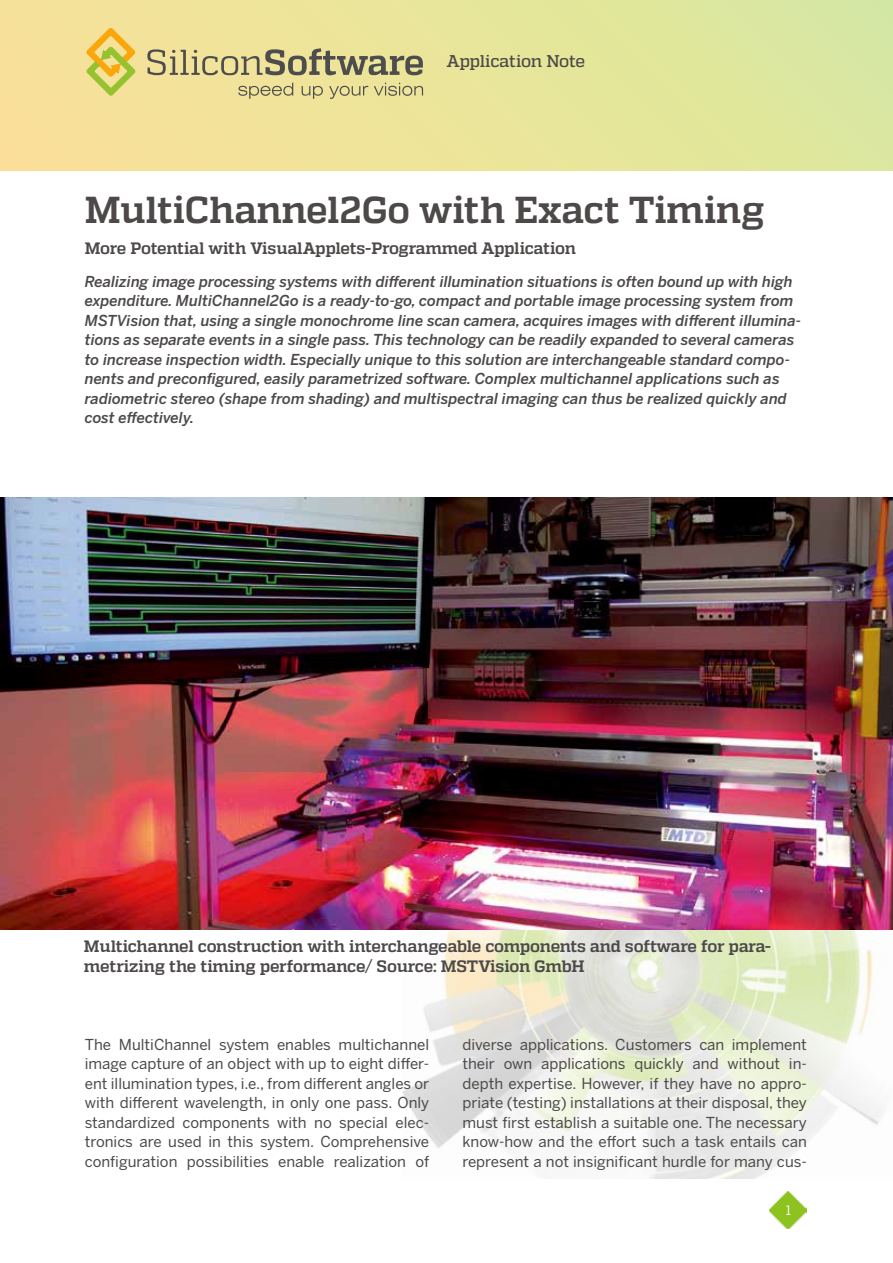
<style>
.page{position:relative;width:893px;height:1263px;background:#fff}
.page>*{position:absolute;margin:0;border:0;box-sizing:border-box;transform-origin:0 0}
.t1{font:700 37.5px "Quadon";letter-spacing:-.005em;color:#4c4948}
.t2{font:500 16.95px "Quadon";letter-spacing:-.02em;color:#4c4948}
.t3{font:700 16.5px/19.5px "Quadon";letter-spacing:-.015em;color:#4c4948}
.t4{font:italic 500 15px/19.5px "Benton Sans";color:#4c4948}
.t5{font:15px/19.5px "Benton Sans";color:#4c4948;text-align:justify}
.t6{font:13.8px "Quadon";color:#fff}
</style>
<div class="page">
<div style="left:0;top:0;width:893px;height:170px;background:linear-gradient(to right,#fae098,#d9e89e)"></div>
<svg style="left:87px;top:28px;width:48px;height:68px;background:#e0ce64"></svg>
<svg style="left:147px;top:48px;width:276px;height:27px;background:#b7b07f"></svg>
<svg style="left:238px;top:83px;width:185px;height:16px;background:#d1c88b"></svg>
<img style="left:403px;top:930px;width:481px;height:248px">
<img style="left:770px;top:1191px;width:37px;height:37px">
<img style="left:0;top:497px;width:893px;height:433px">
<p class="t2" style="left:446px;top:52px;width:140px">Application Note</p>
<h1 class="t1" style="left:85px;top:188px;width:681px">MultiChannel2Go with Exact Timing</h1>
<p class="t3" style="left:85px;top:239px;width:493px">More Potential with VisualApplets-Programmed Application</p>
<p class="t4" style="left:85px;top:271px;width:718px">Realizing image processing systems with different illumination situations is often bound up with high expenditure. MultiChannel2Go is a ready-to-go, compact and portable image processing system from MSTVision that, using a single monochrome line scan camera, acquires images with different illumina&shy;tions as separate events in a single pass. This technology can be readily expanded to several cameras to increase inspection width. Especially unique to this solution are interchangeable standard compo&shy;nents and preconfigured, easily parametrized software. Complex multichannel applications such as radiometric stereo (shape from shading) and multispectral imaging can thus be realized quickly and cost effectively.</p>
<p class="t3" style="left:84px;top:937px;width:689px">Multichannel construction with interchangeable components and software for para&shy;metrizing the timing performance/ Source: MSTVision GmbH</p>
<p class="t5" style="left:85px;top:1034px;width:346px">The MultiChannel system enables multichannel image capture of an object with up to eight differ&shy;ent illumination types, i.e., from different angles or with different wavelength, in only one pass. Only standardized components with no special elec&shy;tronics are used in this system. Comprehensive configuration possibilities enable realization of</p>
<p class="t5" style="left:462px;top:1034px;width:346px">diverse applications. Customers can implement their own applications quickly and without in&shy;depth expertise. However, if they have no appro&shy;priate (testing) installations at their disposal, they must first establish a suitable one. The necessary know-how and the effort such a task entails can represent a not insignificant hurdle for many cus-</p>
<p class="t6" style="left:786px;top:1202px;width:7px">1</p>
</div>
